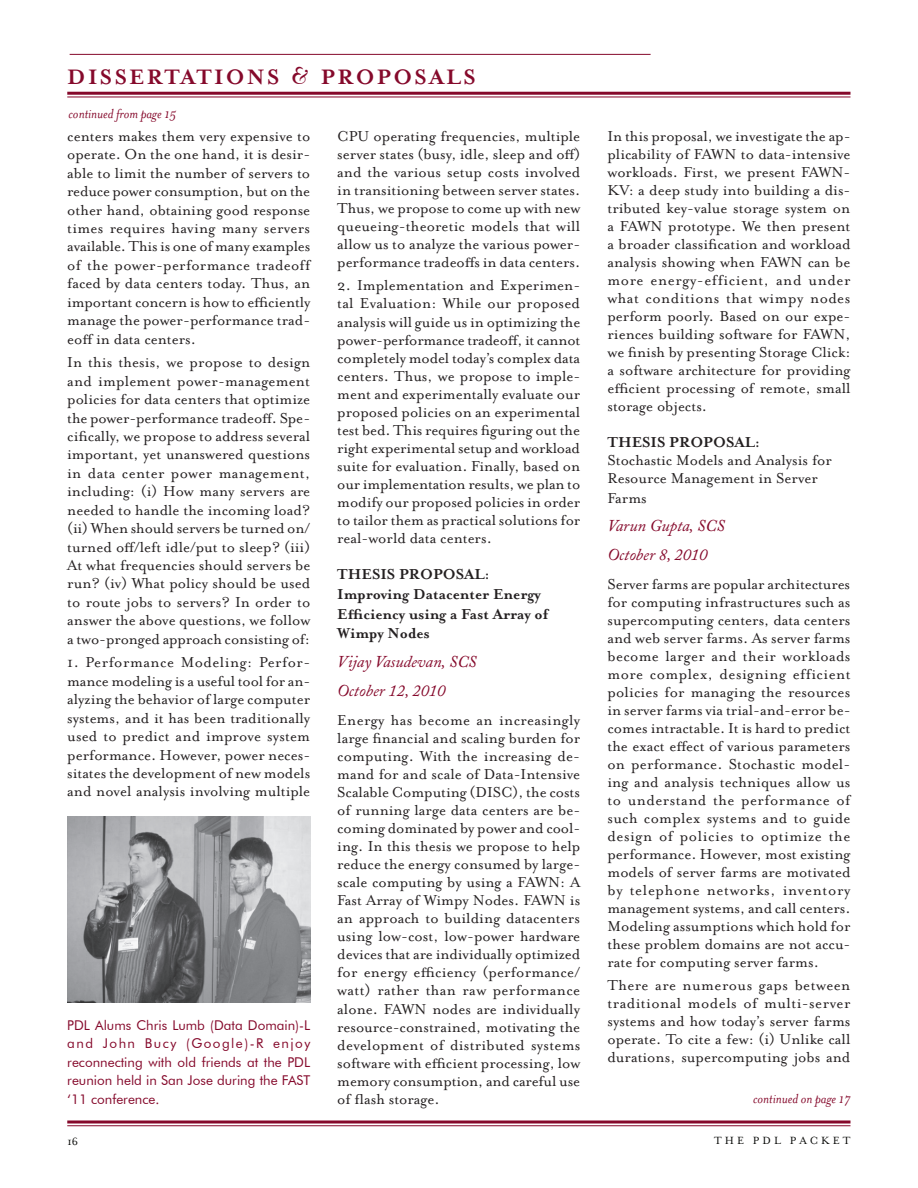
<style>
.page{position:relative;width:918px;height:1188px;background:#fff}
.page>*{position:absolute;margin:0;border:0;box-sizing:border-box;transform-origin:0 0}
.t1{font:700 24px "Mrs Eaves";letter-spacing:.095em;color:#85092b}
.t2{font:16.5px/18px "Mrs Eaves Roman";color:#231f20;text-align:justify}
.t3{font:700 16.5px/19.8px "Mrs Eaves";color:#231f20}
.t4{font:italic 16.5px/28.8px "Adobe Caslon";color:#85092b}
.t5{font:italic 15px "Mrs Eaves";color:#85092b}
.t6{font:13.5px/18.6px "Futura BT";color:#85092b;text-align:justify}
.t7{font:12px "Mrs Eaves Roman";color:#040503}
.t8{font:12px "Mrs Eaves Roman";color:#040503}
.s1{font-family:"Bernhard Modern BT"}
</style>
<div class="page">
<svg style="left:67px;top:1120px;width:784px;height:4px;background:#a3465f"></svg>
<hr style="left:67px;top:1125px;width:784px;height:1px;background:#85092b">
<hr style="left:67px;top:92px;width:784px;height:3px;background:#85092b">
<hr style="left:67px;top:97px;width:784px;height:1px;background:#85092b">
<hr style="left:70px;top:54px;width:581px;height:1px;background:#85092b">
<img style="left:67px;top:816px;width:243px;height:187px">
<h1 class="t1" style="left:67px;top:63px;width:272px">dissertations <span class="s1">&amp;</span> PROPOSALS</h1>
<p class="t5" style="left:69px;top:105px;width:109px">continued from page 15</p>
<p class="t2" style="left:67px;top:127px;width:245px;line-height:18.5px">centers makes them very expensive to operate. On the one hand, it is desir&shy;able to limit the number of servers to reduce power consumption, but on the other hand, obtaining good response times requires having many servers available. This is one of many examples of the power-performance tradeoff faced by data centers today. Thus, an important concern is how to efficiently manage the power-performance trad&shy;eoff in data centers.</p>
<p class="t2" style="left:67px;top:353px;width:245px;line-height:18.5px">In this thesis, we propose to design and implement power-management policies for data centers that optimize the power-performance tradeoff. Spe&shy;cifically, we propose to address several important, yet unanswered questions in data center power management, including: (i) How many servers are needed to handle the incoming load? (ii) When should servers be turned on/ turned off/left idle/put to sleep? (iii)<br>At what frequencies should servers be run? (iv) What policy should be used to route jobs to servers? In order to answer the above questions, we follow a two-pronged approach consisting of:</p>
<p class="t2" style="left:67px;top:654px;width:245px;line-height:18.5px">1. Performance Modeling: Perfor&shy;mance modeling is a useful tool for an&shy;alyzing the behavior of large computer systems, and it has been traditionally used to predict and improve system performance. However, power neces&shy;sitates the development of new models and novel analysis involving multiple</p>
<p class="t6" style="left:67px;top:1015px;width:244px">PDL Alums Chris Lumb (Data Domain)-L and John Bucy (Google)-R enjoy reconnecting with old friends at the PDL reunion held in San Jose during the FAST ‘11 conference.</p>
<p class="t2" style="left:337px;top:127px;width:245px">CPU operating frequencies, multiple server states (busy, idle, sleep and off) and the various setup costs involved in transitioning between server states.<br>Thus, we propose to come up with new queueing-theoretic models that will allow us to analyze the various power&shy;performance tradeoffs in data centers.</p>
<p class="t2" style="left:337px;top:277px;width:245px">2. Implementation and Experimen&shy;tal Evaluation: While our proposed analysis will guide us in optimizing the power-performance tradeoff, it cannot completely model today’s complex data centers. Thus, we propose to imple&shy;ment and experimentally evaluate our proposed policies on an experimental test bed. This requires figuring out the right experimental setup and workload suite for evaluation. Finally, based on our implementation results, we plan to modify our proposed policies in order to tailor them as practical solutions for real-world data centers.</p>
<p class="t3" style="left:337px;top:564px;width:11px">THESIS</p>
<p class="t3" style="left:399px;top:564px;width:12px">PROPOSAL</p>
<p class="t3" style="left:337px;top:564px;width:212px;text-indent:148px">:<br>Improving Datacenter Energy<br>Efficiency using a Fast Array of<br>Wimpy Nodes</p>
<p class="t4" style="left:337px;top:648px;width:141px">Vijay Vasudevan, SCS<br>October 12, 2010</p>
<p class="t2" style="left:337px;top:711px;width:245px">Energy has become an increasingly large financial and scaling burden for computing. With the increasing de&shy;mand for and scale of Data-Intensive Scalable Computing (DISC), the costs of running large data centers are be&shy;coming dominated by power and cool&shy;ing. In this thesis we propose to help reduce the energy consumed by large&shy;scale computing by using a FAWN: A Fast Array of Wimpy Nodes. FAWN is an approach to building datacenters using low-cost, low-power hardware devices that are individually optimized for energy efficiency (performance/ watt) rather than raw performance alone. FAWN nodes are individually resource-constrained, motivating the development of distributed systems software with efficient processing, low memory consumption, and careful use of flash storage.</p>
<p class="t2" style="left:608px;top:127px;width:245px">In this proposal, we investigate the ap&shy;plicability of FAWN to data-intensive workloads. First, we present FAWN-KV: a deep study into building a dis&shy;tributed key-value storage system on a FAWN prototype. We then present a broader classification and workload analysis showing when FAWN can be more energy-efficient, and under what conditions that wimpy nodes perform poorly. Based on our expe&shy;riences building software for FAWN, we finish by presenting Storage Click: a software architecture for providing efficient processing of remote, small storage objects.</p>
<p class="t3" style="left:608px;top:432px;width:11px">THESIS</p>
<p class="t3" style="left:669px;top:432px;width:12px">PROPOSAL</p>
<p class="t3" style="left:755px;top:432px;width:6px">:</p>
<p class="t2" style="left:608px;top:451px;width:226px">Stochastic Models and Analysis for<br>Resource Management in Server</p>
<p class="t2" style="left:608px;top:489px;width:41px">Farms</p>
<p class="t4" style="left:608px;top:512px;width:119px">Varun Gupta, SCS<br>October 8, 2010</p>
<p class="t2" style="left:608px;top:575px;width:245px">Server farms are popular architectures for computing infrastructures such as supercomputing centers, data centers and web server farms. As server farms become larger and their workloads more complex, designing efficient policies for managing the resources in server farms via trial-and-error be&shy;comes intractable. It is hard to predict the exact effect of various parameters on performance. Stochastic model&shy;ing and analysis techniques allow us to understand the performance of such complex systems and to guide design of policies to optimize the performance. However, most existing models of server farms are motivated by telephone networks, inventory management systems, and call centers.<br>Modeling assumptions which hold for these problem domains are not accu&shy;rate for computing server farms.</p>
<p class="t2" style="left:608px;top:977px;width:245px">There are numerous gaps between traditional models of multi-server systems and how today’s server farms operate. To cite a few: (i) Unlike call durations, supercomputing jobs and</p>
<p class="t5" style="left:753px;top:1090px;width:99px">continued on page 17</p>
<p class="t8" style="left:68px;top:1135px;width:12px">16</p>
<p class="t7" style="left:714px;top:1134px;width:11px">the</p>
<p class="t7" style="left:753px;top:1134px;width:11px">pdl</p>
<p class="t7" style="left:790px;top:1134px;width:10px">pac</p>
<p class="t7" style="left:821px;top:1134px;width:22px">ket</p>
</div>
